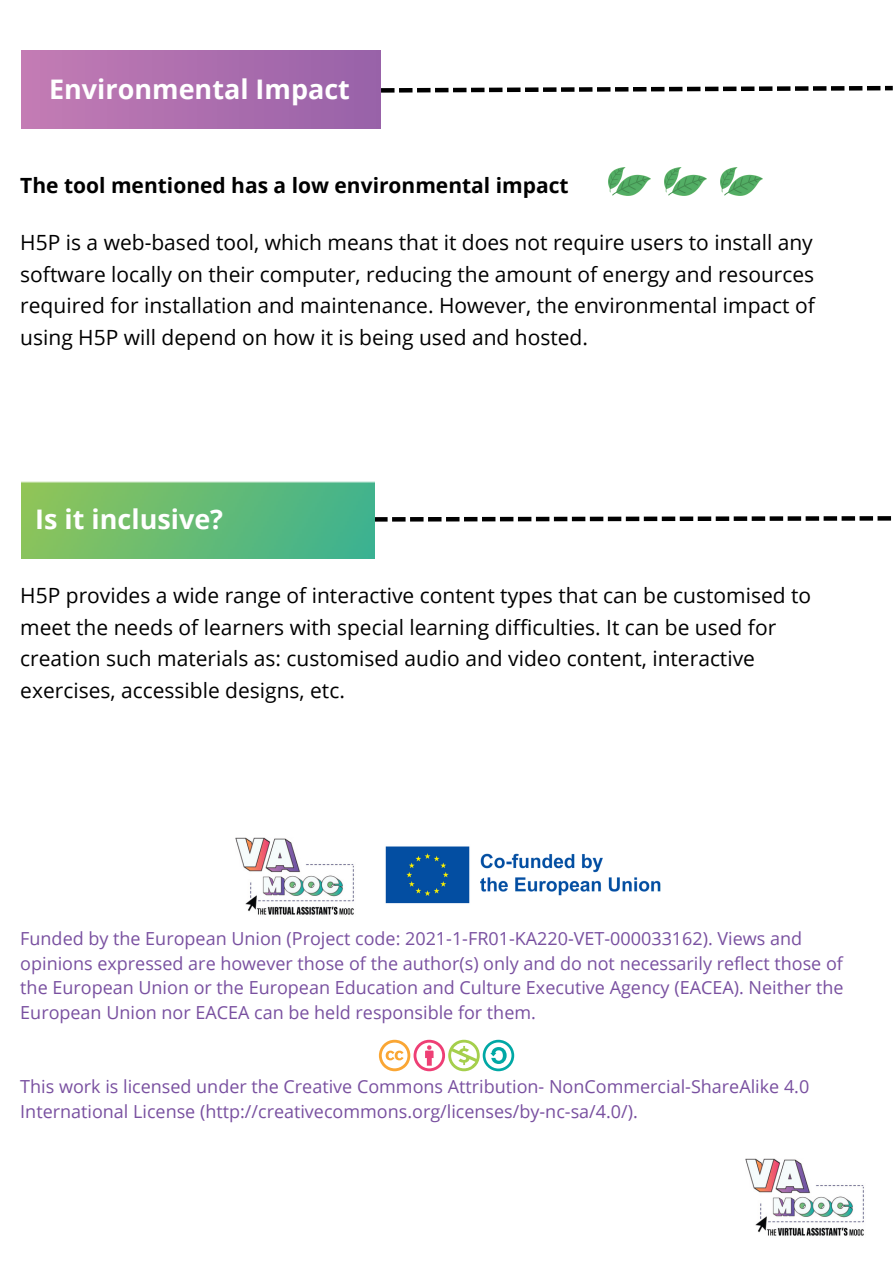
<style>
.page{position:relative;width:893px;height:1264px;background:#fff}
.page>*{position:absolute;margin:0;border:0;box-sizing:border-box;transform-origin:0 0}
.t1{font:700 27px "Open Sans";color:#fff}
.t2{font:21px/31.5px "Open Sans";color:#000}
.t3{font:700 21px "Open Sans";color:#000}
.t4{font:18px/24.8px "Open Sans";color:#7950a0}
</style>
<div class="page">
<img style="left:745px;top:1158px;width:119px;height:78px">
<img style="left:22px;top:50px;width:359px;height:78px">
<svg style="left:381px;top:86px;width:511px;height:7px"></svg>
<img style="left:608px;top:168px;width:42px;height:28px">
<img style="left:664px;top:168px;width:42px;height:28px">
<img style="left:720px;top:168px;width:42px;height:28px">
<svg style="left:374px;top:516px;width:518px;height:5px"></svg>
<img style="left:22px;top:481px;width:352px;height:77px">
<img style="left:385px;top:846px;width:276px;height:58px">
<img style="left:235px;top:837px;width:119px;height:78px">
<svg style="left:379px;top:1039px;width:135px;height:32px"></svg>
<p class="t1" style="left:49px;top:70px;width:302px">Environmental Impact</p>
<p class="t3" style="left:20px;top:171px;width:550px">The tool mentioned has a low environmental impact</p>
<p class="t2" style="left:20px;top:226px;width:796px;text-align:justify">H5P is a web-based tool, which means that it does not require users to install any software locally on their computer, reducing the amount of energy and resources required for installation and maintenance. However, the environmental impact of using H5P will depend on how it is being used and hosted.</p>
<p class="t1" style="left:35px;top:500px;width:189px">Is it inclusive?</p>
<p class="t2" style="left:20px;top:579px;width:792px">H5P provides a wide range of interactive content types that can be customised to meet the needs of learners with special learning difficulties. It can be used for creation such materials as: customised audio and video content, interactive exercises, accessible designs, etc.</p>
<p class="t4" style="left:20px;top:925px;width:824px">Funded by the European Union (Project code: 2021-1-FR01-KA220-VET-000033162). Views and opinions expressed are however those of the author(s) only and do not necessarily reflect those of the European Union or the European Education and Culture Executive Agency (EACEA). Neither the European Union nor EACEA can be held responsible for them.</p>
<p class="t4" style="left:20px;top:1073px;width:790px">This work is licensed under the Creative Commons Attribution- NonCommercial-ShareAlike 4.0<br>International License (http://creativecommons.org/licenses/by-nc-sa/4.0/).</p>
</div>
